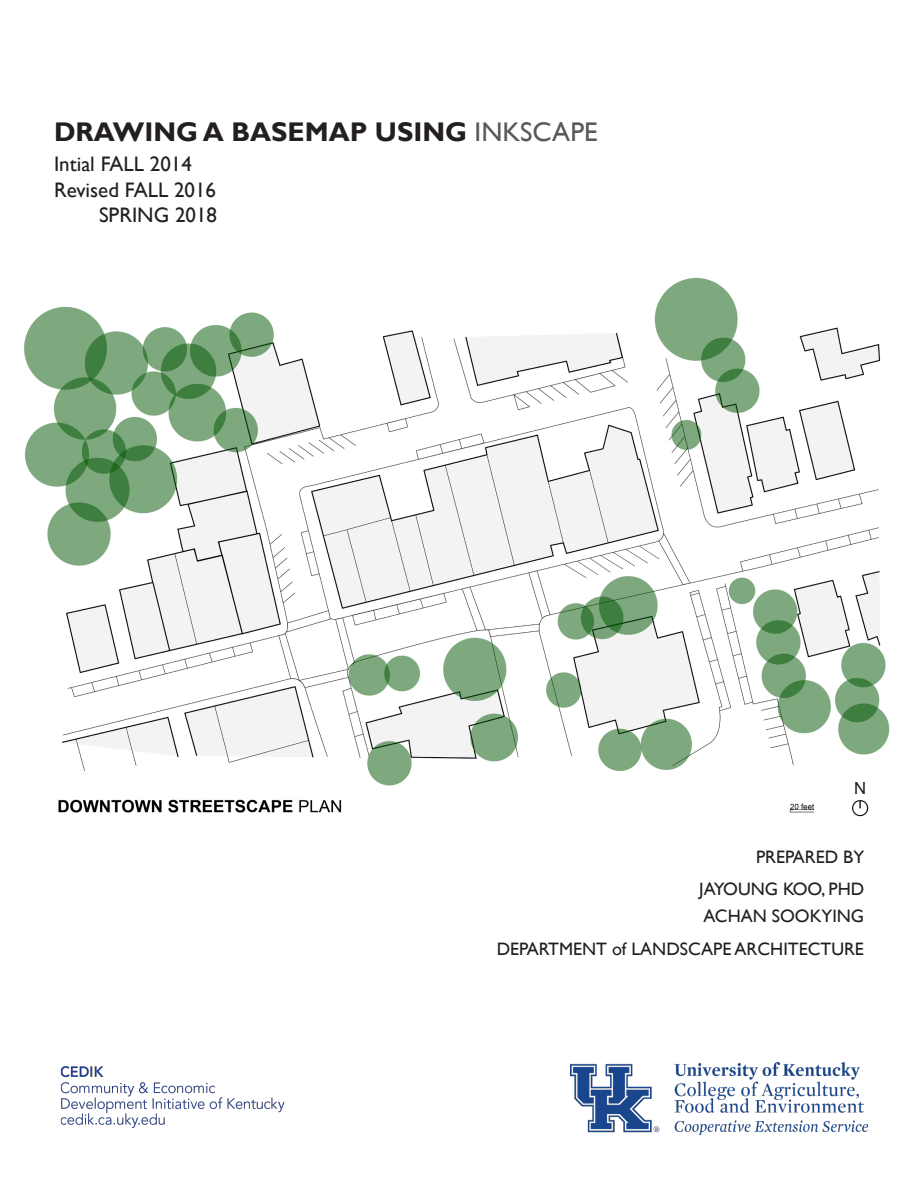
<style>
.page{position:relative;width:918px;height:1188px;background:#fff}
.page>*{position:absolute;margin:0;border:0;box-sizing:border-box;transform-origin:0 0}
.t1{font:700 27px "Gill Sans";color:#231f20}
.t2{font:21px "Gill Sans";color:#231f20}
.t3{font:18px "Gill Sans";color:#231f20}
.t4{font:16.8px "Arial";color:#231f20}
.s1{font-weight:400;color:#57585a}
</style>
<div class="page">
<img style="left:60px;top:1066px;width:225px;height:62px">
<img style="left:24px;top:277px;width:866px;height:540px">
<img style="left:782px;top:794px;width:33px;height:23px">
<div style="left:815px;top:794px;width:35px;height:24px;background:#fff"></div>
<img style="left:570px;top:1063px;width:298px;height:71px">
<p class="t1" style="left:54px;top:116px;width:545px">DRAWING A BASEMAP USING <span class="s1">INKSCAPE</span></p>
<p class="t2" style="left:54px;top:152px;width:139px">Intial FALL 2014</p>
<p class="t2" style="left:54px;top:177px;width:164px">Revised FALL 2016</p>
<p class="t2" style="left:99px;top:203px;width:120px">SPRING 2018</p>
<p class="t4" style="left:854px;top:777px;width:14px">N</p>
<p class="t3" style="left:756px;top:847px;width:110px">PREPARED BY</p>
<p class="t3" style="left:699px;top:878px;width:167px">JAYOUNG KOO, PHD</p>
<p class="t3" style="left:704px;top:905px;width:162px">ACHAN SOOKYING</p>
<p class="t3" style="left:497px;top:939px;width:369px">DEPARTMENT of LANDSCAPE ARCHITECTURE</p>
</div>
